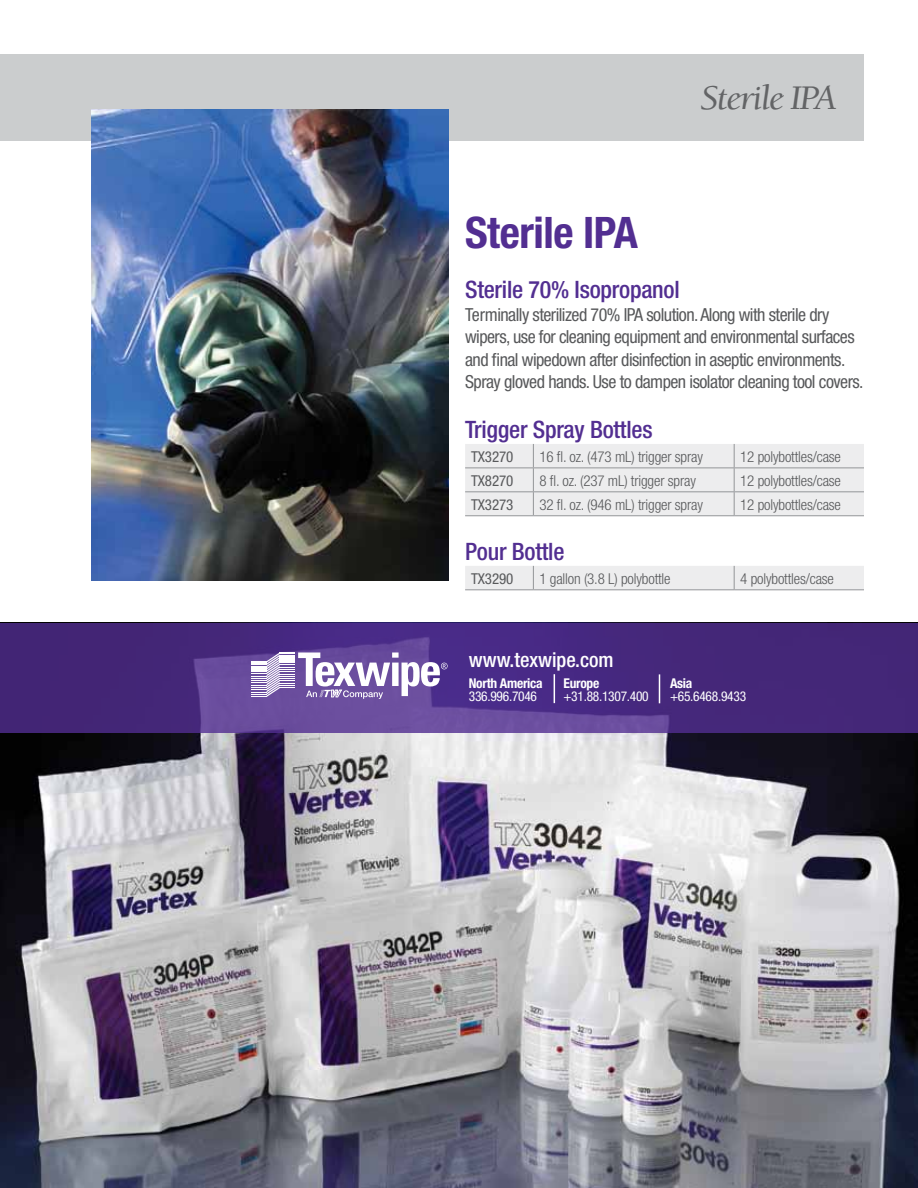
<style>
.page{position:relative;width:918px;height:1188px;background:#fff}
.page>*{position:absolute;margin:0;border:0;box-sizing:border-box;transform-origin:0 0}
.t1{font:700 condensed 43.5px "Helvetica Neue";letter-spacing:-.01em;color:#522e91}
.t2{font:italic 35.55px "Berkeley";letter-spacing:-.05em;color:#636466;scale:1.05 1}
.t3{font:500 condensed 24px "Helvetica Neue";letter-spacing:-.01em;color:#522e91}
.t4{font:500 condensed 20.4px "Helvetica Neue";color:#fff}
.t5{font:condensed 18px/22.5px "Helvetica Neue";letter-spacing:-.03em;color:#58595b}
.t6{font:300 condensed 15px "Helvetica Neue";letter-spacing:-.01em;color:#58595b}
.t7{font:condensed 15px "Helvetica Neue";letter-spacing:-.01em;color:#58595b}
.t8{font:condensed 13.5px "Helvetica Neue";letter-spacing:-.02em;color:#fff}
.t9{font:700 condensed 13.5px "Helvetica Neue";letter-spacing:-.02em;color:#fff}
</style>
<div class="page">
<img style="left:0;top:622px;width:918px;height:566px">
<svg style="left:0;top:623px;width:918px;height:110px;background:#4b2e81"></svg>
<svg style="left:252px;top:652px;width:196px;height:47px"></svg>
<svg style="left:554px;top:674px;width:1px;height:29px"></svg>
<svg style="left:659px;top:674px;width:1px;height:29px"></svg>
<div style="left:0;top:54px;width:864px;height:87px;background:#cbcdce"></div>
<div style="left:465px;top:444px;width:399px;height:72px;background:#ededee"></div>
<div style="left:465px;top:566px;width:399px;height:24px;background:#ededee"></div>
<img style="left:91px;top:109px;width:358px;height:471px">
<h2 class="t2" style="left:700px;top:79px;width:132px">Sterile IPA</h2>
<h1 class="t1" style="left:465px;top:207px;width:174px">Sterile IPA</h1>
<h3 class="t3" style="left:465px;top:275px;width:216px">Sterile 70% Isopropanol</h3>
<p class="t5" style="left:465px;top:303px;width:400px">Terminally sterilized 70% IPA solution. Along with sterile dry wipers, use for cleaning equipment and environmental surfaces and final wipedown after disinfection in aseptic environments.<br>Spray gloved hands. Use to dampen isolator cleaning tool covers.</p>
<h3 class="t3" style="left:465px;top:415px;width:189px">Trigger Spray Bottles</h3>
<p class="t7" style="left:471px;top:448px;width:44px">TX3270</p>
<p class="t6" style="left:539px;top:448px;width:165px">16 fl. oz. (473 mL) trigger spray</p>
<p class="t6" style="left:740px;top:448px;width:102px">12 polybottles/case</p>
<p class="t7" style="left:471px;top:472px;width:44px">TX8270</p>
<p class="t6" style="left:539px;top:472px;width:158px">8 fl. oz. (237 mL) trigger spray</p>
<p class="t6" style="left:740px;top:472px;width:102px">12 polybottles/case</p>
<p class="t7" style="left:471px;top:496px;width:44px">TX3273</p>
<p class="t6" style="left:539px;top:496px;width:165px">32 fl. oz. (946 mL) trigger spray</p>
<p class="t6" style="left:740px;top:496px;width:102px">12 polybottles/case</p>
<h3 class="t3" style="left:465px;top:537px;width:101px">Pour Bottle</h3>
<p class="t7" style="left:471px;top:570px;width:44px">TX3290</p>
<p class="t6" style="left:539px;top:570px;width:133px">1 gallon (3.8 L) polybottle</p>
<p class="t6" style="left:740px;top:570px;width:95px">4 polybottles/case</p>
<p class="t4" style="left:469px;top:648px;width:146px">www.texwipe.com</p>
<p class="t9" style="left:469px;top:675px;width:75px">North America</p>
<p class="t8" style="left:469px;top:689px;width:70px">336.996.7046</p>
<p class="t9" style="left:563px;top:675px;width:37px">Europe</p>
<p class="t8" style="left:563px;top:689px;width:87px">+31.88.1307.400</p>
<p class="t9" style="left:670px;top:675px;width:24px">Asia</p>
<p class="t8" style="left:670px;top:689px;width:78px">+65.6468.9433</p>
</div>
